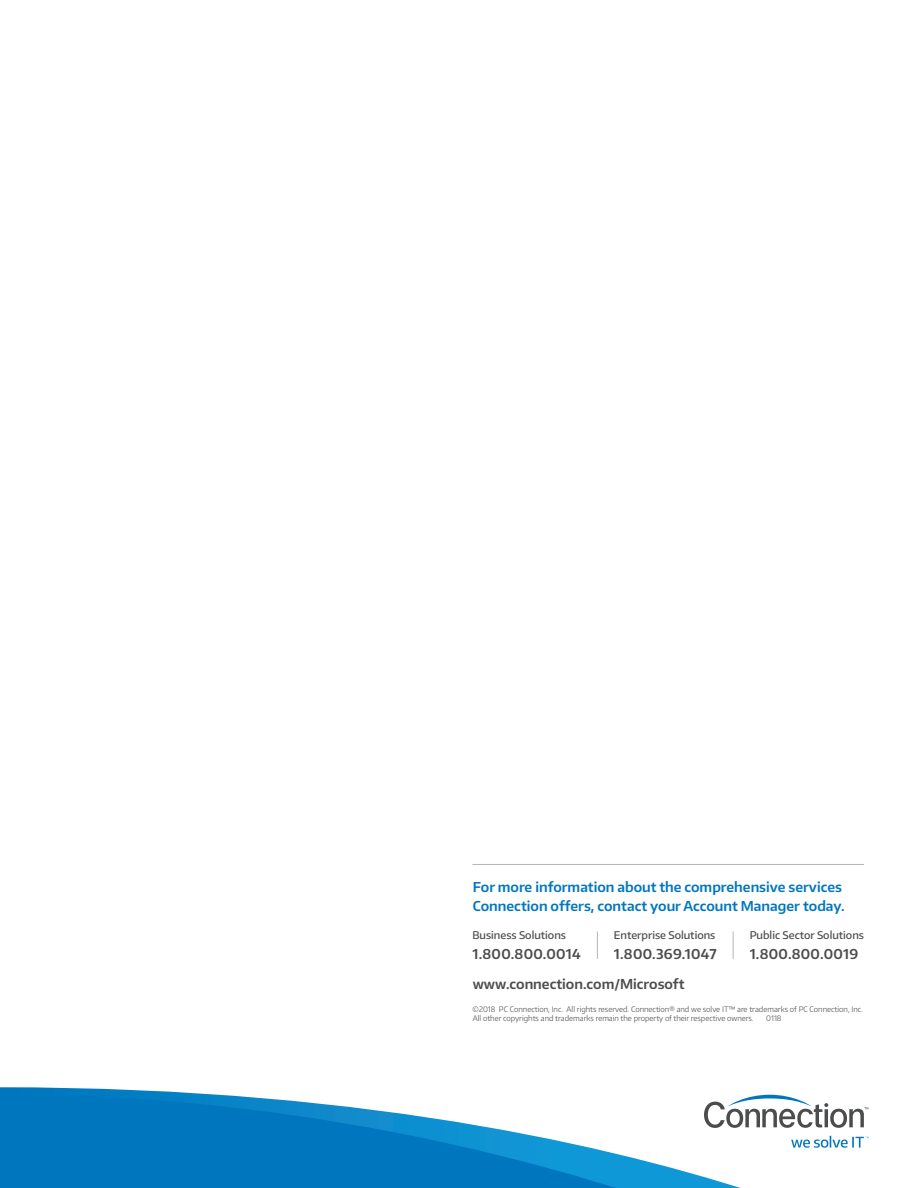
<style>
.page{position:relative;width:918px;height:1188px;background:#fff}
.page>*{position:absolute;margin:0;border:0;box-sizing:border-box;transform-origin:0 0}
.t1{font:600 13.5px/19.5px "Encode Sans Normal";color:#0076be}
.t2{font:600 13.5px "Encode Sans Normal";letter-spacing:.02em;color:#4b4c4d}
.t3{font:600 13.5px "Encode Sans Normal";color:#4b4c4d}
.t4{font:500 10.5px "Encode Sans Normal";color:#4b4c4d}
.Copyright{font:300 7.5px/9px "Encode Sans Normal";color:#4b4c4d}
</style>
<div class="page">
<svg style="left:0;top:1087px;width:206px;height:7px"></svg>
<svg style="left:0;top:1094px;width:776px;height:94px;fill:#0076be"></svg>
<svg style="left:791px;top:1136px;width:77px;height:12px"></svg>
<svg style="left:704px;top:1095px;width:164px;height:33px"></svg>
<svg style="left:597px;top:932px;width:1px;height:27px"></svg>
<svg style="left:733px;top:932px;width:1px;height:27px"></svg>
<hr style="left:472px;top:864px;width:392px;height:1px;background:#b4b5b8">
<p class="t1" style="left:473px;top:877px;width:373px">For more information about the comprehensive services<br>Connection offers, contact your Account Manager today.</p>
<p class="t4" style="left:472px;top:929px;width:95px">Business Solutions</p>
<p class="t2" style="left:472px;top:945px;width:110px">1.800.800.0014</p>
<p class="t4" style="left:614px;top:929px;width:103px">Enterprise Solutions</p>
<p class="t2" style="left:614px;top:945px;width:104px">1.800.369.1047</p>
<p class="t4" style="left:750px;top:929px;width:116px">Public Sector Solutions</p>
<p class="t2" style="left:750px;top:945px;width:110px">1.800.800.0019</p>
<p class="t3" style="left:473px;top:975px;width:213px">www.connection.com/Microsoft</p>
<p class="Copyright" style="left:473px;top:1004px;width:392px">©2018 PC Connection, Inc. All rights reserved. Connection® and we solve IT™ are trademarks of PC Connection, Inc.<br>All other copyrights and trademarks remain the property of their respective owners.</p>
<p class="Copyright" style="left:766px;top:1013px;width:17px">0118</p>
</div>
